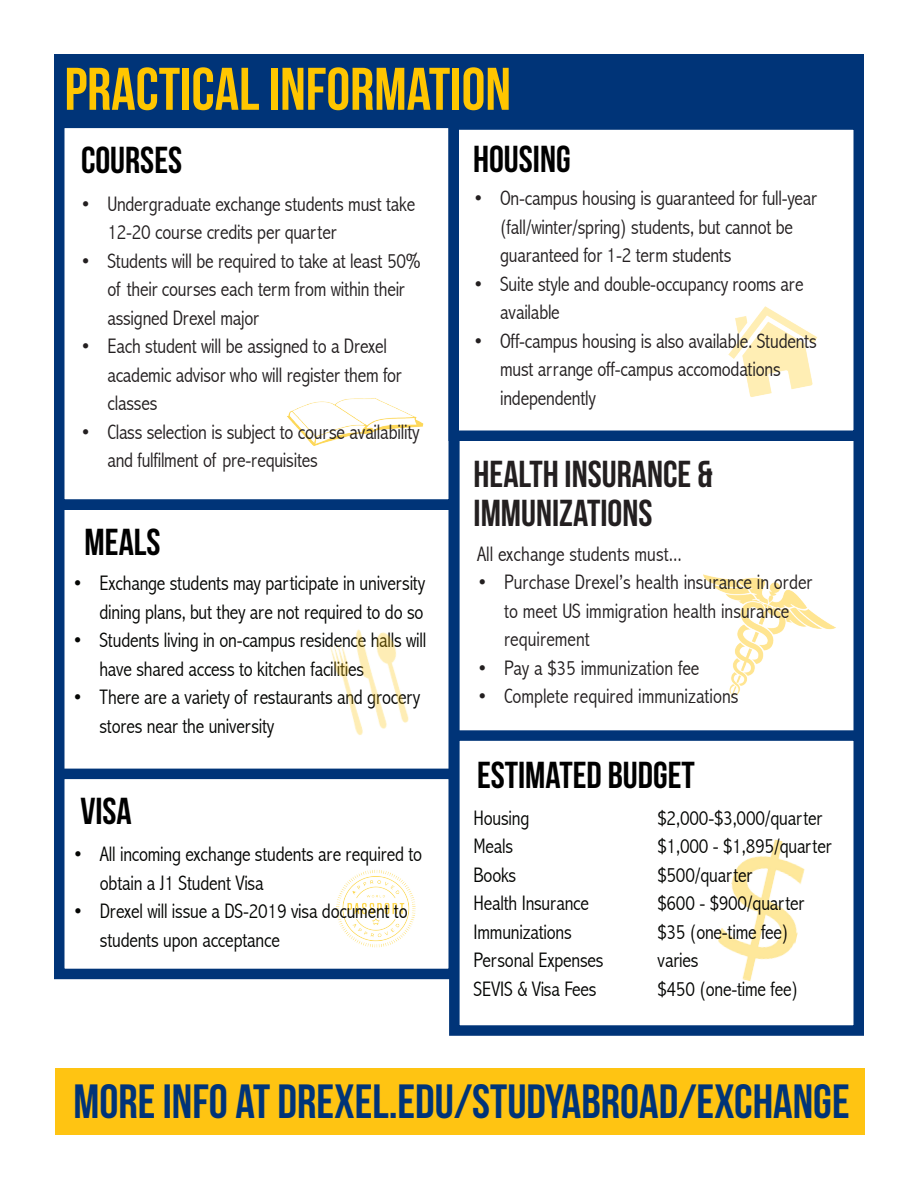
<style>
.page{position:relative;width:918px;height:1188px;background:#fff}
.page>*{position:absolute;margin:0;border:0;box-sizing:border-box;transform-origin:0 0}
.t1{font:60px "Bebas Neue";color:#ffc600}
.t2{font:48px "Bebas Neue";color:#003478}
.t3{font:37.5px "Bebas Neue";color:#000}
.t4{font:37.5px "Bebas Neue";color:#231f20}
.t5{font:300 condensed 21px/28.5px "Abadi";letter-spacing:-.01em;color:#231f20}
.t6{font:300 condensed 21px/28.5px "Abadi";letter-spacing:-.01em;color:#040503}
</style>
<div class="page">
<div style="left:449px;top:378px;width:415px;height:365px;background:#fff;border:10px solid #003478"></div>
<div style="left:54px;top:500px;width:405px;height:359px;background:#fff;border:10px solid #003478"></div>
<div style="left:448px;top:119px;width:416px;height:322px;background:#fff;border:10px solid #003478"></div>
<div style="left:54px;top:118px;width:405px;height:392px;border:10px solid #003478"></div>
<img style="left:287px;top:398px;width:137px;height:48px">
<img style="left:728px;top:306px;width:89px;height:91px">
<img style="left:703px;top:574px;width:133px;height:127px">
<img style="left:330px;top:629px;width:79px;height:106px">
<div style="left:54px;top:54px;width:810px;height:67px;background:#003478"></div>
<div style="left:459px;top:119px;width:405px;height:10px;background:#003478"></div>
<div style="left:54px;top:769px;width:405px;height:210px;background:#fff;border:10px solid #003478"></div>
<div style="left:449px;top:730px;width:415px;height:306px;background:#fff;border:10px solid #003478"></div>
<div style="left:55px;top:1068px;width:810px;height:66px;background:#ffc412"></div>
<img style="left:336px;top:870px;width:80px;height:78px">
<img style="left:718px;top:839px;width:87px;height:142px">
<p class="t1" style="left:64px;top:56px;width:448px">PRACTICAL INFORMATION</p>
<p class="t3" style="left:81px;top:139px;width:103px">COURSES</p>
<p class="t3" style="left:473px;top:138px;width:99px">HOUSING</p>
<p class="t5" style="left:107px;top:189px;width:309px;text-indent:-27px">• Undergraduate exchange students must take<br>12-20 course credits per quarter</p>
<p class="t5" style="left:107px;top:246px;width:315px;text-indent:-27px">• Students will be required to take at least 50% of their courses each term from within their assigned Drexel major</p>
<p class="t5" style="left:107px;top:332px;width:296px;text-indent:-27px">• Each student will be assigned to a Drexel academic advisor who will register them for classes</p>
<p class="t5" style="left:107px;top:417px;width:314px;text-indent:-27px">• Class selection is subject to course availability and fulfilment of pre-requisites</p>
<p class="t3" style="left:85px;top:521px;width:78px">MEALS</p>
<p class="t6" style="left:72px;top:569px;width:354px;text-align:right">• Exchange students may participate in university dining plans, but they are not required to do so</p>
<p class="t6" style="left:99px;top:626px;width:328px;text-indent:-27px">• Students living in on-campus residence halls will have shared access to kitchen facilities</p>
<p class="t6" style="left:99px;top:683px;width:322px;text-indent:-27px">• There are a variety of restaurants and grocery stores near the university</p>
<p class="t3" style="left:80px;top:791px;width:53px">VISA</p>
<p class="t6" style="left:100px;top:840px;width:324px;text-indent:-27px">• All incoming exchange students are required to obtain a J1 Student Visa</p>
<p class="t6" style="left:100px;top:897px;width:309px;text-indent:-27px">• Drexel will issue a DS-2019 visa document to students upon acceptance</p>
<p class="t5" style="left:500px;top:184px;width:318px;text-indent:-27px">• On-campus housing is guaranteed for full-year (fall/winter/spring) students, but cannot be guaranteed for 1-2 term students</p>
<p class="t5" style="left:500px;top:270px;width:305px;text-indent:-27px">• Suite style and double-occupancy rooms are available</p>
<p class="t5" style="left:500px;top:327px;width:318px;text-indent:-27px">• Off-campus housing is also available. Students must arrange off-campus accomodations independently</p>
<p class="t4" style="left:474px;top:453px;width:241px">HEALTH INSURANCE &amp;</p>
<p class="t4" style="left:474px;top:492px;width:180px">IMMUNIZATIONS</p>
<p class="t5" style="left:477px;top:539px;width:206px">All exchange students must...</p>
<p class="t5" style="left:504px;top:568px;width:310px;text-indent:-27px">• Purchase Drexel’s health insurance in order to meet US immigration health insurance requirement</p>
<p class="t5" style="left:477px;top:653px;width:224px">• Pay a $35 immunization fee</p>
<p class="t5" style="left:477px;top:682px;width:263px">• Complete required immunizations</p>
<p class="t3" style="left:477px;top:754px;width:219px">ESTIMATED BUDGET</p>
<p class="t6" style="left:474px;top:804px;width:57px">Housing</p>
<p class="t6" style="left:474px;top:832px;width:41px">Meals</p>
<p class="t6" style="left:474px;top:861px;width:44px">Books</p>
<p class="t6" style="left:474px;top:889px;width:117px">Health Insurance</p>
<p class="t6" style="left:474px;top:918px;width:100px">Immunizations</p>
<p class="t6" style="left:474px;top:946px;width:131px">Personal Expenses</p>
<p class="t6" style="left:474px;top:975px;width:124px">SEVIS &amp; Visa Fees</p>
<p class="t6" style="left:658px;top:804px;width:166px">$2,000-$3,000/quarter</p>
<p class="t6" style="left:658px;top:832px;width:176px">$1,000 - $1,895/quarter</p>
<p class="t6" style="left:658px;top:861px;width:96px">$500/quarter</p>
<p class="t6" style="left:658px;top:889px;width:148px">$600 - $900/quarter</p>
<p class="t6" style="left:658px;top:918px;width:132px">$35 (one-time fee)</p>
<p class="t6" style="left:658px;top:946px;width:42px">varies</p>
<p class="t6" style="left:658px;top:975px;width:142px">$450 (one-time fee)</p>
<p class="t2" style="left:73px;top:1075px;width:778px">MORE INFO AT DREXEL.EDU/STUDYABROAD/EXCHANGE</p>
</div>
